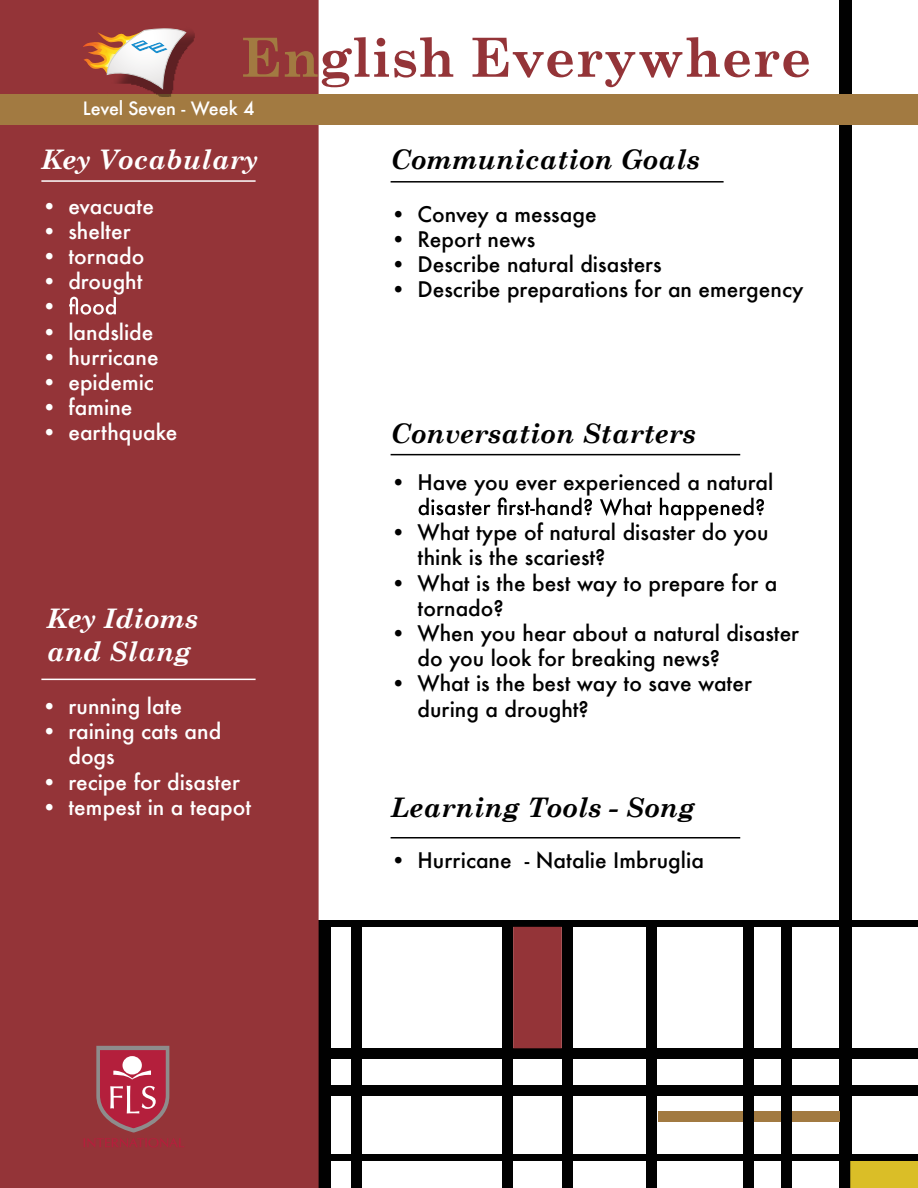
<style>
.page{position:relative;width:918px;height:1188px;background:#fff}
.page>*{position:absolute;margin:0;border:0;box-sizing:border-box;transform-origin:0 0}
.t1{font:700 54px "Century Schoolbook";color:#943438}
.t2{font:italic 700 27px "Century Schoolbook";color:#000}
.t3{font:italic 700 27px/32.4px "Century Schoolbook";color:#fff}
.t4{font:500 21px/25.2px "Futura";color:#000}
.t5{font:500 21px/25.2px "Futura";color:#fff}
.t6{font:500 18px "Futura";letter-spacing:-.02em;color:#fff}
.s1{color:#a27a41}
</style>
<div class="page">
<div style="left:319px;top:920px;width:12px;height:268px;background:#010101"></div>
<div style="left:351px;top:925px;width:11px;height:263px;background:#010101"></div>
<div style="left:840px;top:0;width:12px;height:1188px;background:#010101"></div>
<div style="left:0;top:1048px;width:918px;height:11px;background:#010101"></div>
<div style="left:658px;top:1111px;width:182px;height:10px;background:#a27a41"></div>
<div style="left:319px;top:920px;width:599px;height:7px;background:#010101"></div>
<div style="left:502px;top:925px;width:11px;height:263px;background:#010101"></div>
<div style="left:562px;top:927px;width:11px;height:261px;background:#010101"></div>
<div style="left:646px;top:925px;width:11px;height:263px;background:#010101"></div>
<div style="left:513px;top:927px;width:49px;height:121px;background:#943438;border:2px solid #943438"></div>
<div style="left:319px;top:1085px;width:599px;height:10px;background:#010101"></div>
<div style="left:320px;top:1154px;width:598px;height:7px;background:#010101"></div>
<div style="left:743px;top:925px;width:11px;height:263px;background:#010101"></div>
<div style="left:781px;top:920px;width:11px;height:268px;background:#010101"></div>
<div style="left:850px;top:1161px;width:68px;height:27px;background:#dabe27"></div>
<div style="left:1px;top:1px;width:317px;height:1186px;background:#943438"></div>
<div style="left:0;top:0;width:319px;height:1188px;border:2px solid #943438"></div>
<div style="left:0;top:94px;width:917px;height:31px;background:#a27a41"></div>
<hr style="left:41px;top:180px;width:215px;height:2px;background:#fff">
<hr style="left:41px;top:679px;width:215px;height:1px;background:#fff">
<svg style="left:84px;top:1046px;width:100px;height:101px"></svg>
<svg style="left:69px;top:297px;width:47px;height:18px"></svg>
<hr style="left:391px;top:181px;width:333px;height:2px;background:#010101">
<hr style="left:391px;top:454px;width:349px;height:1px;background:#010101">
<svg style="left:419px;top:497px;width:345px;height:23px"></svg>
<hr style="left:391px;top:837px;width:349px;height:1px;background:#010101">
<img style="left:148px;top:32px;width:47px;height:65px">
<svg style="left:83px;top:28px;width:104px;height:62px"></svg>
<h1 class="t1" style="left:241px;top:25px;width:572px"><span class="s1">En</span>glish Everywhere</h1>
<p class="t6" style="left:83px;top:96px;width:173px">Level Seven - Week 4</p>
<p class="t3" style="left:41px;top:143px;width:218px">Key Vocabulary</p>
<p class="t5" style="left:41px;top:193px;width:114px">• evacuate</p>
<p class="t5" style="left:41px;top:218px;width:91px">• shelter</p>
<p class="t5" style="left:41px;top:243px;width:104px">• tornado</p>
<p class="t5" style="left:41px;top:268px;width:103px">• drought •</p>
<p class="t5" style="left:41px;top:319px;width:114px">• landslide</p>
<p class="t5" style="left:41px;top:344px;width:119px">• hurricane</p>
<p class="t5" style="left:41px;top:369px;width:114px">• epidemic</p>
<p class="t5" style="left:41px;top:394px;width:93px">• famine</p>
<p class="t5" style="left:41px;top:420px;width:138px">• earthquake</p>
<p class="t3" style="left:47px;top:602px;width:153px">Key Idioms and Slang</p>
<p class="t5" style="left:41px;top:693px;width:142px">• running late</p>
<p class="t5" style="left:68px;top:718px;width:154px;text-indent:-27px">• raining cats and dogs</p>
<p class="t5" style="left:41px;top:769px;width:200px">• recipe for disaster</p>
<p class="t5" style="left:41px;top:794px;width:211px">• tempest in a teapot</p>
<p class="t2" style="left:391px;top:143px;width:311px">Communication Goals</p>
<p class="t4" style="left:391px;top:201px;width:208px">• Convey a message</p>
<p class="t4" style="left:391px;top:226px;width:146px">• Report news</p>
<p class="t4" style="left:391px;top:251px;width:273px">• Describe natural disasters</p>
<p class="t4" style="left:391px;top:277px;width:414px">• Describe preparations for an emergency</p>
<p class="t2" style="left:391px;top:416px;width:307px">Conversation Starters</p>
<p class="t4" style="left:391px;top:469px;width:384px">• Have you ever experienced a natural</p>
<p class="t4" style="left:418px;top:520px;width:353px;text-indent:-27px">• What type of natural disaster do you think is the scariest?</p>
<p class="t4" style="left:418px;top:570px;width:362px;text-indent:-27px">• What is the best way to prepare for a tornado?</p>
<p class="t4" style="left:418px;top:620px;width:383px;text-indent:-27px">• When you hear about a natural disaster do you look for breaking news?</p>
<p class="t4" style="left:417px;top:671px;width:336px;text-indent:-27px">• What is the best way to save water during a drought?</p>
<p class="t2" style="left:391px;top:790px;width:306px">Learning Tools - Song</p>
<p class="t4" style="left:391px;top:847px;width:315px">• Hurricane - Natalie Imbruglia</p>
</div>
